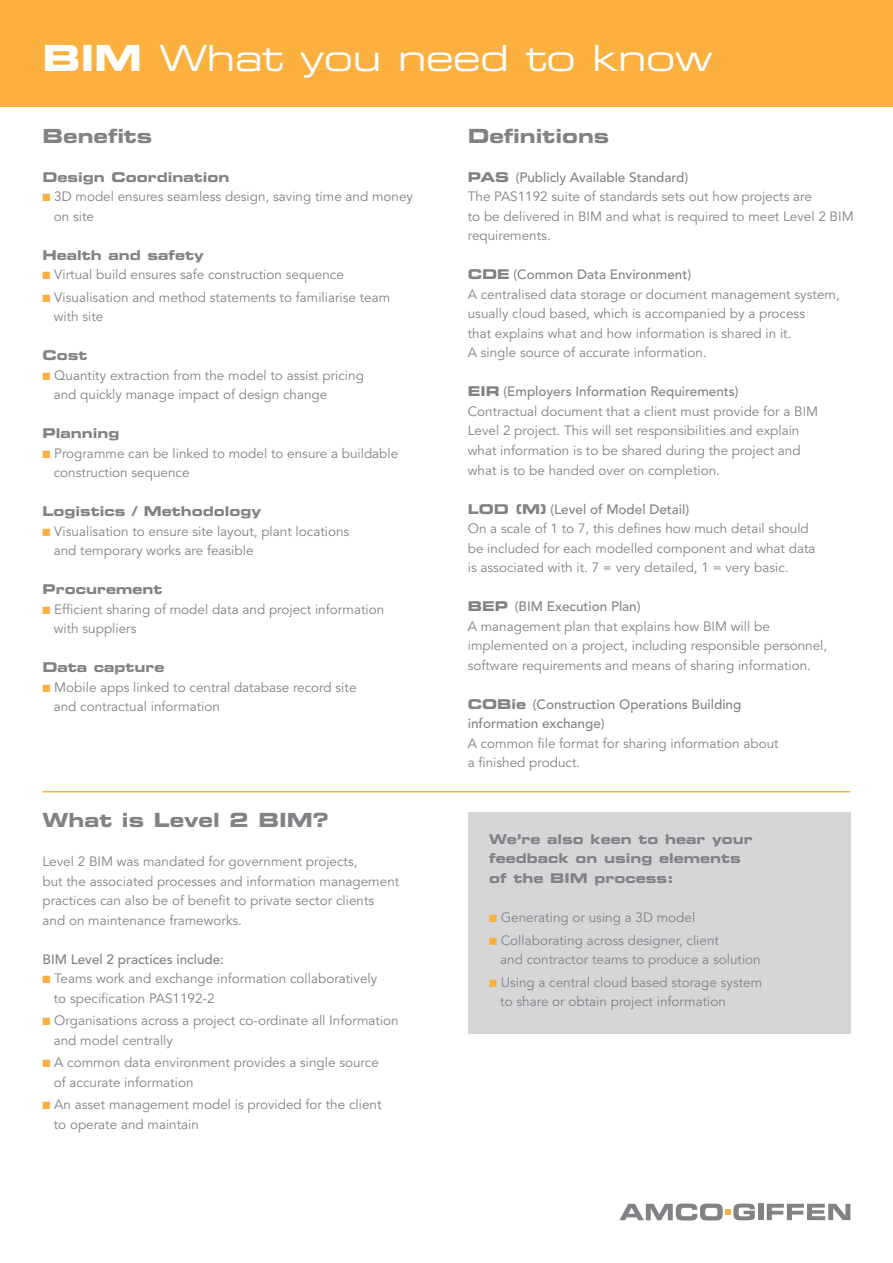
<style>
.page{position:relative;width:893px;height:1263px;background:#fff}
.page>*{position:absolute;margin:0;border:0;box-sizing:border-box;transform-origin:0 0}
.t1{font:36px "Eurostile Extended Two";letter-spacing:-.01em;color:#fff}
.t2{font:19.5px "Eurostile Bold Extended Two";color:#808285}
.t3{font:13.5px/19.5px "Avenir";color:#808285}
.t4{font:500 13.5px "Avenir";color:#808285}
.t5{font:13.5px "Eurostile Bold Extended Two";color:#808285}
.s1{font-family:"Eurostile Bold Extended Two"}
.s2{color:#fbb03f}
.s3{font-family:"Eurostile Bold Extended Two";font-weight:400}
</style>
<div class="page">
<div style="left:0;top:0;width:893px;height:106px;background:#fbb03f"></div>
<div style="left:468px;top:812px;width:382px;height:221px;background:#d5d6d8"></div>
<hr style="left:43px;top:791px;width:807px;height:1px;background:#fbb03f">
<div style="left:758px;top:1204px;width:5px;height:16px;background:#808285"></div>
<svg style="left:767px;top:1204px;width:83px;height:16px"></svg>
<svg style="left:619px;top:1203px;width:136px;height:17px"></svg>
<p class="t1" style="left:43px;top:33px;width:672px"><span class="s1">BIM</span> What you need to know</p>
<p class="t2" style="left:43px;top:122px;width:111px">Benefits</p>
<p class="t5" style="left:43px;top:167px;width:189px">Design Coordination</p>
<p class="t3" style="left:43px;top:187px;width:372px"><span class="s2">■</span> 3D model ensures seamless design, saving time and money</p>
<p class="t3" style="left:54px;top:207px;width:42px">on site</p>
<p class="t5" style="left:43px;top:245px;width:163px">Health and safety</p>
<p class="t3" style="left:43px;top:265px;width:303px"><span class="s2">■</span> Virtual build ensures safe construction sequence</p>
<p class="t3" style="left:43px;top:288px;width:349px"><span class="s2">■</span> Visualisation and method statements to familiarise team</p>
<p class="t3" style="left:54px;top:307px;width:51px">with site</p>
<p class="t5" style="left:43px;top:346px;width:47px">Cost</p>
<p class="t3" style="left:43px;top:366px;width:323px"><span class="s2">■</span> Quantity extraction from the model to assist pricing</p>
<p class="t3" style="left:54px;top:385px;width:275px">and quickly manage impact of design change</p>
<p class="t5" style="left:43px;top:424px;width:79px">Planning</p>
<p class="t3" style="left:43px;top:444px;width:357px"><span class="s2">■</span> Programme can be linked to model to ensure a buildable</p>
<p class="t3" style="left:54px;top:463px;width:137px">construction sequence</p>
<p class="t5" style="left:43px;top:502px;width:220px">Logistics / Methodology</p>
<p class="t3" style="left:43px;top:522px;width:308px"><span class="s2">■</span> Visualisation to ensure site layout, plant locations</p>
<p class="t3" style="left:54px;top:541px;width:201px">and temporary works are feasible</p>
<p class="t5" style="left:43px;top:580px;width:122px">Procurement</p>
<p class="t3" style="left:43px;top:600px;width:343px"><span class="s2">■</span> Efficient sharing of model data and project information</p>
<p class="t3" style="left:54px;top:619px;width:84px">with suppliers</p>
<p class="t5" style="left:43px;top:658px;width:124px">Data capture</p>
<p class="t3" style="left:43px;top:678px;width:315px"><span class="s2">■</span> Mobile apps linked to central database record site</p>
<p class="t3" style="left:54px;top:697px;width:168px">and contractual information</p>
<p class="t2" style="left:43px;top:807px;width:288px">What is Level 2 BIM?</p>
<p class="t3" style="left:43px;top:852px;width:317px">Level 2 BIM was mandated for government projects,</p>
<p class="t3" style="left:43px;top:872px;width:358px">but the associated processes and information management practices can also be of benefit to private sector clients</p>
<p class="t3" style="left:43px;top:911px;width:201px">and on maintenance frameworks.</p>
<p class="t4" style="left:43px;top:951px;width:183px">BIM Level 2 practices include:</p>
<p class="t3" style="left:43px;top:969px;width:336px"><span class="s2">■</span> Teams work and exchange information collaboratively</p>
<p class="t3" style="left:54px;top:989px;width:162px">to specification PAS1192-2</p>
<p class="t3" style="left:43px;top:1011px;width:358px"><span class="s2">■</span> Organisations across a project co-ordinate all Information</p>
<p class="t3" style="left:54px;top:1031px;width:121px">and model centrally</p>
<p class="t3" style="left:43px;top:1053px;width:338px"><span class="s2">■</span> A common data environment provides a single source</p>
<p class="t3" style="left:54px;top:1073px;width:141px">of accurate information</p>
<p class="t3" style="left:43px;top:1095px;width:340px"><span class="s2">■</span> An asset management model is provided for the client</p>
<p class="t3" style="left:54px;top:1115px;width:147px">to operate and maintain</p>
<p class="t2" style="left:468px;top:122px;width:143px">Definitions</p>
<p class="t4" style="left:468px;top:169px;width:222px"><span class="s3">PAS</span> (Publicly Available Standard)</p>
<p class="t3" style="left:468px;top:187px;width:346px">The PAS1192 suite of standards sets out how projects are</p>
<p class="t3" style="left:468px;top:207px;width:387px">to be delivered in BIM and what is required to meet Level 2 BIM requirements.</p>
<p class="t4" style="left:468px;top:267px;width:225px"><span class="s3">CDE</span> (Common Data Environment)</p>
<p class="t3" style="left:468px;top:285px;width:374px">A centralised data storage or document management system, usually cloud based, which is accompanied by a process</p>
<p class="t3" style="left:468px;top:324px;width:325px">that explains what and how information is shared in it.</p>
<p class="t3" style="left:468px;top:343px;width:241px">A single source of accurate information.</p>
<p class="t4" style="left:468px;top:384px;width:272px"><span class="s3">EIR</span> (Employers Information Requirements)</p>
<p class="t3" style="left:468px;top:402px;width:352px">Contractual document that a client must provide for a BIM</p>
<p class="t3" style="left:468px;top:421px;width:333px">Level 2 project. This will set responsibilities and explain</p>
<p class="t3" style="left:468px;top:441px;width:334px">what information is to be shared during the project and</p>
<p class="t3" style="left:468px;top:460px;width:254px">what is to be handed over on completion.</p>
<p class="t4" style="left:468px;top:501px;width:223px"><span class="s3">LOD (M)</span> (Level of Model Detail)</p>
<p class="t3" style="left:468px;top:519px;width:343px">On a scale of 1 to 7, this defines how much detail should</p>
<p class="t3" style="left:468px;top:538px;width:349px">be included for each modelled component and what data</p>
<p class="t3" style="left:468px;top:558px;width:322px">is associated with it. 7 = very detailed, 1 = very basic.</p>
<p class="t4" style="left:468px;top:598px;width:174px"><span class="s3">BEP</span> (BIM Execution Plan)</p>
<p class="t3" style="left:468px;top:616px;width:304px">A management plan that explains how BIM will be</p>
<p class="t3" style="left:468px;top:636px;width:361px">implemented on a project, including responsible personnel, software requirements and means of sharing information.</p>
<p class="t4" style="left:468px;top:696px;width:275px"><span class="s3">COBie</span> (Construction Operations Building</p>
<p class="t4" style="left:468px;top:715px;width:138px">information exchange)</p>
<p class="t3" style="left:468px;top:733px;width:312px">A common file format for sharing information about</p>
<p class="t3" style="left:468px;top:753px;width:114px">a finished product.</p>
<p class="t5" style="left:489px;top:830px;width:265px">We’re also keen to hear your</p>
<p class="t5" style="left:489px;top:849px;width:253px">feedback on using elements</p>
<p class="t5" style="left:489px;top:869px;width:186px">of the BIM process:</p>
<p class="t3" style="left:489px;top:908px;width:208px"><span class="s2">■</span> Generating or using a 3D model</p>
<p class="t3" style="left:489px;top:930px;width:231px"><span class="s2">■</span> Collaborating across designer, client</p>
<p class="t3" style="left:500px;top:950px;width:262px">and contractor teams to produce a solution</p>
<p class="t3" style="left:489px;top:972px;width:275px"><span class="s2">■</span> Using a central cloud based storage system</p>
<p class="t3" style="left:500px;top:992px;width:227px">to share or obtain project information</p>
</div>
